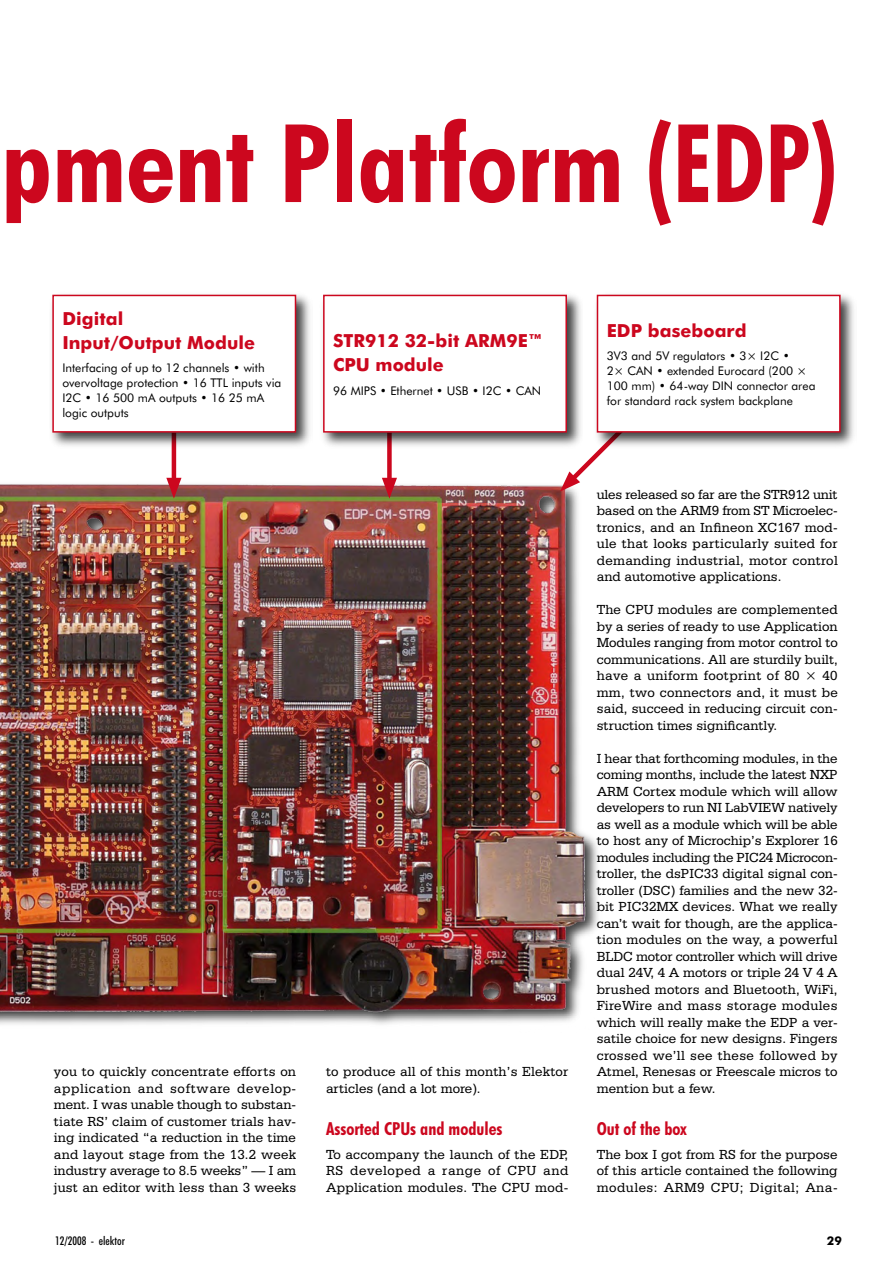
<style>
.page{position:relative;width:893px;height:1263px;background:#fff}
.page>*{position:absolute;margin:0;border:0;box-sizing:border-box;transform-origin:0 0}
.t1{font:700 condensed 108.75px "Futura BT";color:#cc071e;scale:1.04 1}
.t2{font:700 18px/24px "Futura BT";color:#cc071e}
.t3{font:700 condensed 18px "Futura BT";color:#cc071e}
.t4{font:13.95px/16.5px "Serifa BT";letter-spacing:.005em;color:#000;text-align:justify}
.t5{font:12px/15px "Futura BT";color:#000}
.t6{font:500 condensed 12px "Futura BT";color:#000}
.t7{font:700 12px "Futura BT";color:#000}
</style>
<div class="page">
<img style="left:0;top:468px;width:598px;height:557px">
<hr style="left:172px;top:433px;width:4px;height:53px;background:#cc071e">
<svg style="left:166px;top:478px;width:15px;height:21px"></svg>
<div style="left:387px;top:433px;width:5px;height:53px;background:#cc071e"></div>
<svg style="left:382px;top:478px;width:15px;height:21px"></svg>
<svg style="left:560px;top:449px;width:46px;height:43px"></svg>
<div style="left:593px;top:291px;width:264px;height:158px;background:#000;opacity:.75"></div>
<div style="left:597px;top:295px;width:243px;height:137px;background:#fff"></div>
<div style="left:597px;top:295px;width:244px;height:138px;border:2px solid #cc071e"></div>
<div style="left:319px;top:291px;width:264px;height:158px;background:#000;opacity:.75"></div>
<div style="left:324px;top:295px;width:242px;height:137px;background:#fff"></div>
<div style="left:323px;top:295px;width:244px;height:138px;border:2px solid #cc071e"></div>
<div style="left:49px;top:291px;width:263px;height:158px;background:#000;opacity:.75"></div>
<div style="left:53px;top:295px;width:242px;height:137px;background:#fff"></div>
<div style="left:52px;top:295px;width:244px;height:138px;border:2px solid #cc071e"></div>
<h1 class="t1" style="left:1px;top:97px;width:806px">pment Platform (EDP)</h1>
<p class="t2" style="left:62px;top:306px;width:194px">Digital<br>Input/Output Module</p>
<p class="t5" style="left:62px;top:360px;width:221px">Interfacing of up to 12 channels • with overvoltage protection • 16 TTL inputs via<br>I2C • 16 500 mA outputs • 16 25 mA logic outputs</p>
<p class="t2" style="left:333px;top:329px;width:211px">STR912 32-bit ARM9E™<br>CPU module</p>
<p class="t5" style="left:333px;top:383px;width:210px">96 MIPS • Ethernet • USB • I2C • CAN</p>
<p class="t4" style="left:54px;top:1063px;width:244px">you to quickly concentrate efforts on application and software develop&shy;ment. I was unable though to substan&shy;tiate RS’ claim of customer trials hav&shy;ing indicated “a reduction in the time and layout stage from the 13.2 week industry average to 8.5 weeks” — I am just an editor with less than 3 weeks</p>
<p class="t4" style="left:326px;top:1063px;width:244px">to produce all of this month’s Elektor articles (and a lot more).</p>
<p class="t3" style="left:326px;top:1117px;width:178px">Assorted CPUs and modules</p>
<p class="t4" style="left:326px;top:1145px;width:244px">To accompany the launch of the EDP, RS developed a range of CPU and Application modules. The CPU mod-</p>
<p class="t2" style="left:607px;top:318px;width:141px">EDP baseboard</p>
<p class="t5" style="left:607px;top:348px;width:210px">3V3 and 5V regulators • 3× I2C •<br>2× CAN • extended Eurocard (200 ×<br>100 mm) • 64-way DIN connector area for standard rack system backplane</p>
<p class="t4" style="left:597px;top:485px;width:243px">ules released so far are the STR912 unit based on the ARM9 from ST Microelec&shy;tronics, and an Infineon XC167 mod&shy;ule that looks particularly suited for demanding industrial, motor control and automotive applications.</p>
<p class="t4" style="left:597px;top:601px;width:243px">The CPU modules are complemented by a series of ready to use Application Modules ranging from motor control to communications. All are sturdily built, have a uniform footprint of 80 × 40 mm, two connectors and, it must be said, succeed in reducing circuit con&shy;struction times significantly.</p>
<p class="t4" style="left:597px;top:749px;width:242px">I hear that forthcoming modules, in the coming months, include the latest NXP ARM Cortex module which will allow developers to run NI LabVIEW natively as well as a module which will be able to host any of Microchip’s Explorer 16 modules including the PIC24 Microcon&shy;troller, the dsPIC33 digital signal con&shy;troller (DSC) families and the new 32- bit PIC32MX devices. What we really can’t wait for though, are the applica&shy;tion modules on the way, a powerful BLDC motor controller which will drive dual 24V, 4 A motors or triple 24 V 4 A brushed motors and Bluetooth, WiFi, FireWire and mass storage modules which will really make the EDP a ver&shy;satile choice for new designs. Fingers crossed we’ll see these followed by Atmel, Renesas or Freescale micros to mention but a few.</p>
<p class="t3" style="left:597px;top:1117px;width:92px">Out of the box</p>
<p class="t4" style="left:597px;top:1145px;width:242px">The box I got from RS for the purpose of this article contained the following modules: ARM9 CPU; Digital; Ana-</p>
<p class="t6" style="left:55px;top:1233px;width:71px">12/2008 - elektor</p>
<p class="t7" style="left:827px;top:1233px;width:16px">29</p>
</div>
